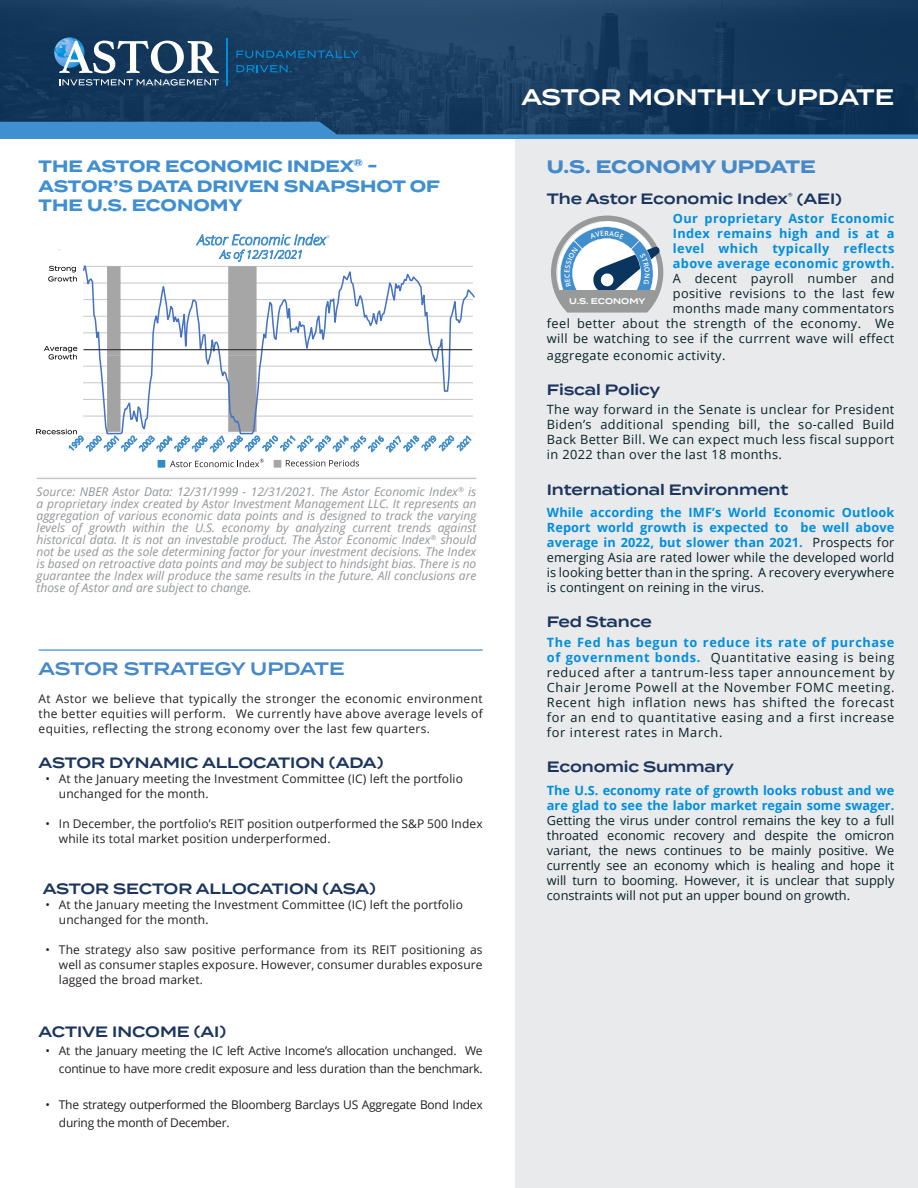
<style>
.page{position:relative;width:918px;height:1188px;background:#fff}
.page>*{position:absolute;margin:0;border:0;box-sizing:border-box;transform-origin:0 0}
.t1{font:600 22.5px "Termina";color:#fff}
.Headings{font:600 18px "Termina";letter-spacing:-.02em;color:#4689c8}
.Headings-2{font:700 18px "Termina";color:#4689c8}
.t2{font:700 16.5px "Termina";color:#408fd1}
.Subheads{font:600 15px "Termina";letter-spacing:-.01em;color:#1b355e}
.Bullets{font:600 15px "Termina";letter-spacing:-.005em;color:#1b355e}
.Subheads-2{font:12.75px/15px "Open Sans";letter-spacing:.03em;color:#072127;text-align:justify}
.t3{font:italic 12px/12px "Open Sans";color:#939598;text-align:justify}
.Bullets-2{font:12px/15px "Open Sans";letter-spacing:.01em;color:#231f20}
.Bullets-3{font:12px/18px "Open Sans";letter-spacing:-.02em;color:#231f20;text-align:right}
.Body_Copy{font:12px/15px "Open Sans";letter-spacing:.03em;color:#231f20;text-align:justify}
.t4{font:600 8.25px "Termina";color:#fff}
.s1{font-weight:700;color:#008fde}
</style>
<div class="page">
<div style="left:516px;top:139px;width:402px;height:1049px;background:#e6e7e9"></div>
<svg style="left:0;top:0;width:918px;height:122px;background:#183c5f"></svg>
<hr style="left:226px;top:38px;width:2px;height:47px;background:#008fde">
<svg style="left:236px;top:51px;width:122px;height:7px"></svg>
<svg style="left:236px;top:65px;width:55px;height:7px"></svg>
<svg style="left:54px;top:38px;width:165px;height:35px"></svg>
<svg style="left:59px;top:79px;width:160px;height:7px"></svg>
<svg style="left:0;top:122px;width:918px;height:17px;background:#2a6599"></svg>
<hr style="left:37px;top:478px;width:439px;height:1px;background:#bdbdbf">
<hr style="left:39px;top:649px;width:444px;height:2px;background:#408fd1">
<div style="left:158px;top:460px;width:7px;height:8px;background:#338ac9"></div>
<svg style="left:170px;top:459px;width:94px;height:8px"></svg>
<div style="left:274px;top:460px;width:7px;height:8px;background:#a6a6a6"></div>
<svg style="left:286px;top:460px;width:73px;height:6px"></svg>
<svg style="left:48px;top:266px;width:29px;height:16px"></svg>
<svg style="left:44px;top:346px;width:33px;height:14px"></svg>
<svg style="left:36px;top:429px;width:435px;height:23px"></svg>
<svg style="left:196px;top:234px;width:133px;height:26px"></svg>
<svg style="left:82px;top:260px;width:393px;height:175px"></svg>
<hr style="left:84px;top:349px;width:388px;height:1px;background:#241f21">
<svg style="left:551px;top:216px;width:112px;height:97px"></svg>
<p class="t2" style="left:39px;top:154px;width:340px">THE ASTOR ECONOMIC INDEX<sup>®</sup> -</p>
<p class="t2" style="left:39px;top:173px;width:403px">ASTOR’S DATA DRIVEN SNAPSHOT OF</p>
<p class="t2" style="left:39px;top:193px;width:206px">THE U.S. ECONOMY</p>
<p class="t3" style="left:37px;top:485px;width:441px">Source: NBER Astor Data: 12/31/1999 - 12/31/2021. The Astor Economic Index<sup>®</sup> is a proprietary index created by Astor Investment Management LLC. It represents an aggregation of various economic data points and is designed to track the varying levels of growth within the U.S. economy by analyzing current trends against historical data. It is not an investable product. The Astor Economic Index<sup>®</sup> should not be used as the sole determining factor for your investment decisions. The Index is based on retroactive data points and may be subject to hindsight bias. There is no guarantee the Index will produce the same results in the future. All conclusions are those of Astor and are subject to change.</p>
<p class="Headings" style="left:39px;top:655px;width:307px">ASTOR STRATEGY UPDATE</p>
<p class="Body_Copy" style="left:39px;top:691px;width:446px">At Astor we believe that typically the stronger the economic environment the better equities will perform. We currently have above average levels of equities, reflecting the strong economy over the last few quarters.</p>
<p class="Subheads" style="left:39px;top:752px;width:346px">ASTOR DYNAMIC ALLOCATION (ADA)</p>
<p class="Bullets-2" style="left:59px;top:771px;width:406px;text-indent:-13px">• At the January meeting the Investment Committee (IC) left the portfolio unchanged for the month.</p>
<p class="Bullets-2" style="left:59px;top:816px;width:425px;text-indent:-13px">• In December, the portfolio’s REIT position outperformed the S&amp;P 500 Index while its total market position underperformed.</p>
<p class="Bullets" style="left:43px;top:877px;width:335px">ASTOR SECTOR ALLOCATION (ASA)</p>
<p class="Bullets-2" style="left:59px;top:896px;width:406px;text-indent:-13px">• At the January meeting the Investment Committee (IC) left the portfolio unchanged for the month.</p>
<p class="Bullets-2" style="left:59px;top:941px;width:425px;text-align:justify;text-indent:-13px">• The strategy also saw positive performance from its REIT positioning as well as consumer staples exposure. However, consumer durables exposure lagged the broad market.</p>
<p class="Bullets" style="left:39px;top:1020px;width:189px">ACTIVE INCOME (AI)</p>
<p class="Bullets-3" style="left:45px;top:1041px;width:439px">• At the January meeting the IC left Active Income’s allocation unchanged. We continue to have more credit exposure and less duration than the benchmark.</p>
<p class="Bullets-3" style="left:59px;top:1095px;width:425px;text-align:left;text-indent:-13px">• The strategy outperformed the Bloomberg Barclays US Aggregate Bond Index during the month of December.</p>
<p class="t1" style="left:521px;top:80px;width:374px">ASTOR MONTHLY UPDATE</p>
<p class="Headings-2" style="left:547px;top:153px;width:270px">U.S. ECONOMY UPDATE</p>
<p class="Subheads" style="left:547px;top:187px;width:297px">The Astor Economic Index<sup>®</sup> (AEI)</p>
<p class="Subheads-2" style="left:547px;top:211px;width:349px;text-align:right"><span class="s1">Our proprietary Astor Economic<br>Index remains high and is at a<br>level which typically reflects<br>above average economic growth.<br></span>A decent payroll number and<br>positive revisions to the last few<br>months made many commentators<br>feel better about the strength of the economy. We will be watching to see if the currrent wave will effect</p>
<p class="Subheads-2" style="left:547px;top:347px;width:180px">aggregate economic activity.</p>
<p class="Subheads" style="left:547px;top:378px;width:115px">Fiscal Policy</p>
<p class="Subheads-2" style="left:547px;top:402px;width:349px">The way forward in the Senate is unclear for President Biden’s additional spending bill, the so-called Build Back Better Bill. We can expect much less fiscal support in 2022 than over the last 18 months.</p>
<p class="Subheads" style="left:547px;top:478px;width:243px">International Environment</p>
<p class="Subheads-2" style="left:547px;top:505px;width:349px"><span class="s1">While according the IMF’s World Economic Outlook Report world growth is expected to be well above average in 2022, but slower than 2021.</span> Prospects for emerging Asia are rated lower while the developed world is looking better than in the spring. A recovery everywhere is contingent on reining in the virus.</p>
<p class="Subheads" style="left:547px;top:611px;width:106px">Fed Stance</p>
<p class="Subheads-2" style="left:547px;top:634px;width:349px"><span class="s1">The Fed has begun to reduce its rate of purchase of government bonds.</span> Quantitative easing is being reduced after a tantrum-less taper announcement by Chair Jerome Powell at the November FOMC meeting.<br>Recent high inflation news has shifted the forecast for an end to quantitative easing and a first increase for interest rates in March.</p>
<p class="Subheads" style="left:547px;top:756px;width:189px">Economic Summary</p>
<p class="Subheads-2" style="left:547px;top:782px;width:349px"><span class="s1">The U.S. economy rate of growth looks robust and we are glad to see the labor market regain some swager.<br></span>Getting the virus under control remains the key to a full throated economic recovery and despite the omicron variant, the news continues to be mainly positive. We currently see an economy which is healing and hope it will turn to booming. However, it is unclear that supply constraints will not put an upper bound on growth.</p>
<p class="t4" style="left:569px;top:295px;width:78px">U.S. ECONOMY</p>
</div>
